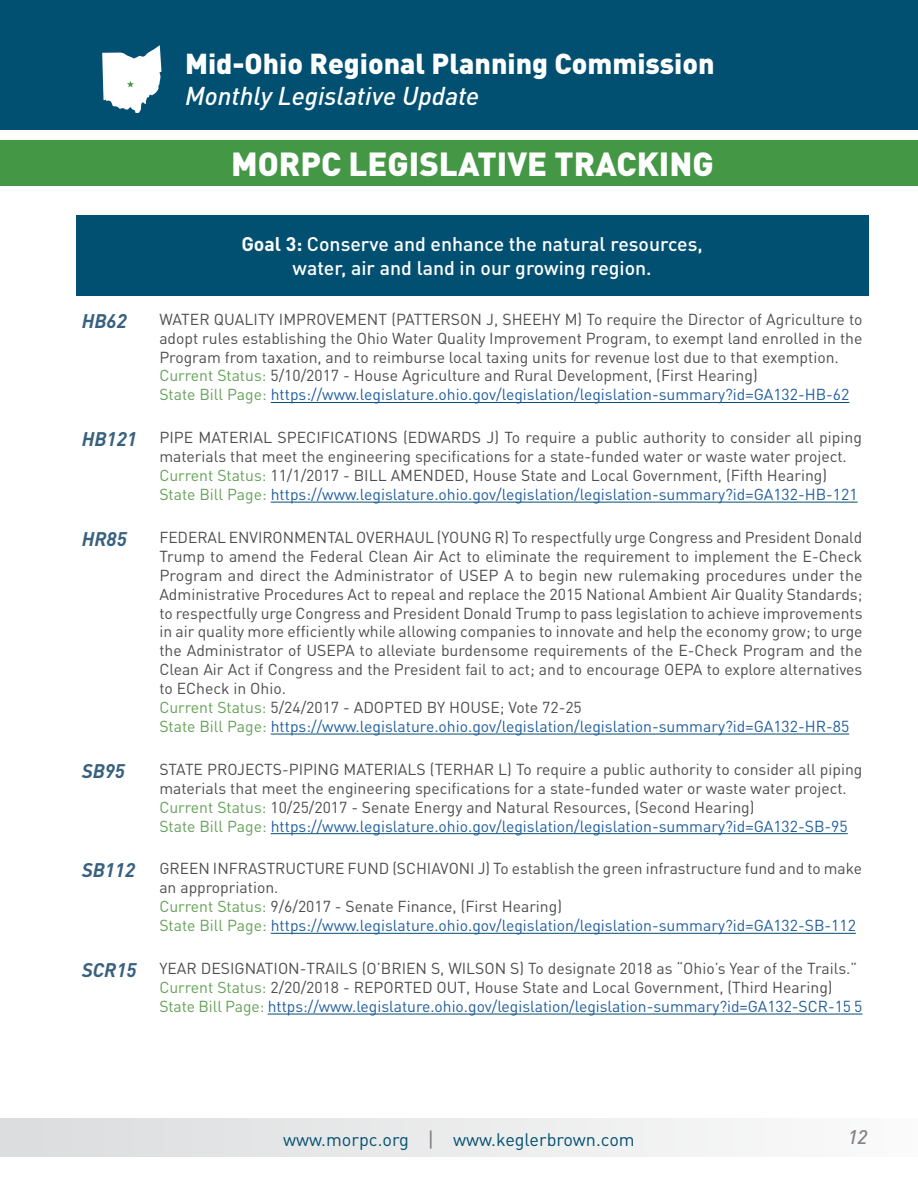
<style>
.page{position:relative;width:918px;height:1188px;background:#fff}
.page>*{position:absolute;margin:0;border:0;box-sizing:border-box;transform-origin:0 0}
.t1{font:900 33px "DIN Pro";color:#fff}
.t2{font:900 28.5px "DIN Pro";color:#fff}
.t3{font:italic 500 25.5px "DIN Pro";color:#fff}
.t4{font:500 19.5px/23.4px "DIN Pro";color:#fff;text-align:center}
.t5{font:italic 700 19.5px "DIN Pro";color:#38607f}
.t6{font:italic 500 19.5px "DIN Pro";color:#848488}
.t7{font:18px "DIN Pro";color:#025071}
.t8{font:15.75px/18.9px "DIN Pro";color:#4d4d4f}
.s1{font-weight:700}
.s2{color:#64a257}
.s3{color:#215e9e}
.s4{font-weight:700;font-style:italic;font-size:19.5px;color:#38607f}
.s5{font-size:21px;color:#7c7c81}
</style>
<div class="page">
<div style="left:0;top:1118px;width:918px;height:38px;background:linear-gradient(to right,#dbdcdd,#fafbfb)"></div>
<div style="left:0;top:0;width:918px;height:130px;background:#025071"></div>
<svg style="left:97px;top:37px;width:67px;height:79px"></svg>
<div style="left:76px;top:215px;width:792px;height:81px;background:#025071"></div>
<hr style="left:271px;top:402px;width:578px;height:1px;background:#025071">
<hr style="left:271px;top:502px;width:587px;height:1px;background:#025071">
<hr style="left:271px;top:734px;width:578px;height:1px;background:#025071">
<hr style="left:271px;top:833px;width:577px;height:1px;background:#025071">
<hr style="left:271px;top:933px;width:585px;height:1px;background:#025071">
<hr style="left:268px;top:1014px;width:595px;height:1px;background:#025071">
<div style="left:0;top:140px;width:918px;height:46px;background:#449845"></div>
<h2 class="t2" style="left:185px;top:45px;width:531px">Mid-Ohio Regional Planning Commission</h2>
<h3 class="t3" style="left:185px;top:75px;width:296px">Monthly Legislative Update</h3>
<h1 class="t1" style="left:231px;top:141px;width:484px">MORPC LEGISLATIVE TRACKING</h1>
<p class="t4" style="left:242px;top:232px;width:463px"><span class="s1">Goal 3:</span> Conserve and enhance the natural resources, water, air and land in our growing region.</p>
<p class="t5" style="left:82px;top:305px;width:47px">HB62</p>
<p class="t8" style="left:159px;top:309px;width:705px">WATER QUALITY IMPROVEMENT (PATTERSON J, SHEEHY M) To require the Director of Agriculture to adopt rules establishing the Ohio Water Quality Improvement Program, to exempt land enrolled in the Program from taxation, and to reimburse local taxing units for revenue lost due to that exemption.<br><span class="s2">Current Status:</span> 5/10/2017 - House Agriculture and Rural Development, (First Hearing)<br><span class="s2">State Bill Page:</span> <span class="s3">https://www.legislature.ohio.gov/legislation/legislation-summary?id=GA132-HB-62</span></p>
<p class="t8" style="left:159px;top:428px;width:704px;text-indent:-78px"><span class="s4">HB121</span> PIPE MATERIAL SPECIFICATIONS (EDWARDS J) To require a public authority to consider all piping materials that meet the engineering specifications for a state-funded water or waste water project.<br><span class="s2">Current Status:</span> 11/1/2017 - BILL AMENDED, House State and Local Government, (Fifth Hearing)<br><span class="s2">State Bill Page:</span> <span class="s3">https://www.legislature.ohio.gov/legislation/legislation-summary?id=GA132-HB-121</span></p>
<p class="t5" style="left:82px;top:523px;width:47px">HR85</p>
<p class="t8" style="left:159px;top:527px;width:705px">FEDERAL ENVIRONMENTAL OVERHAUL (YOUNG R) To respectfully urge Congress and President Donald Trump to amend the Federal Clean Air Act to eliminate the requirement to implement the E-Check Program and direct the Administrator of USEP A to begin new rulemaking procedures under the Administrative Procedures Act to repeal and replace the 2015 National Ambient Air Quality Standards; to respectfully urge Congress and President Donald Trump to pass legislation to achieve improvements in air quality more efficiently while allowing companies to innovate and help the economy grow; to urge the Administrator of USEPA to alleviate burdensome requirements of the E-Check Program and the Clean Air Act if Congress and the President fail to act; and to encourage OEPA to explore alternatives to ECheck in Ohio.<br><span class="s2">Current Status:</span> 5/24/2017 - ADOPTED BY HOUSE; Vote 72-25<br><span class="s2">State Bill Page:</span> <span class="s3">https://www.legislature.ohio.gov/legislation/legislation-summary?id=GA132-HR-85</span></p>
<p class="t5" style="left:82px;top:755px;width:45px">SB95</p>
<p class="t8" style="left:159px;top:759px;width:705px">STATE PROJECTS-PIPING MATERIALS (TERHAR L) To require a public authority to consider all piping materials that meet the engineering specifications for a state-funded water or waste water project.<br><span class="s2">Current Status:</span> 10/25/2017 - Senate Energy and Natural Resources, (Second Hearing)<br><span class="s2">State Bill Page:</span> <span class="s3">https://www.legislature.ohio.gov/legislation/legislation-summary?id=GA132-SB-95</span></p>
<p class="t8" style="left:159px;top:859px;width:704px;text-indent:-78px"><span class="s4">SB112</span> GREEN INFRASTRUCTURE FUND (SCHIAVONI J) To establish the green infrastructure fund and to make an appropriation.<br><span class="s2">Current Status:</span> 9/6/2017 - Senate Finance, (First Hearing)<br><span class="s2">State Bill Page:</span> <span class="s3">https://www.legislature.ohio.gov/legislation/legislation-summary?id=GA132-SB-112</span></p>
<p class="t8" style="left:159px;top:958px;width:705px;text-indent:-78px"><span class="s4">SCR15</span> YEAR DESIGNATION-TRAILS (O’BRIEN S, WILSON S) To designate 2018 as “Ohio’s Year of the Trails.”<br><span class="s2">Current Status:</span> 2/20/2018 - REPORTED OUT, House State and Local Government, (Third Hearing)<br><span class="s2">State Bill Page:</span> <span class="s3">https://www.legislature.ohio.gov/legislation/legislation-summary?id=GA132-SCR-15 5</span></p>
<p class="t7" style="left:283px;top:1127px;width:353px">www.morpc.org <span class="s5">|</span> www.keglerbrown.com</p>
<p class="t6" style="left:848px;top:1122px;width:21px">12</p>
</div>
